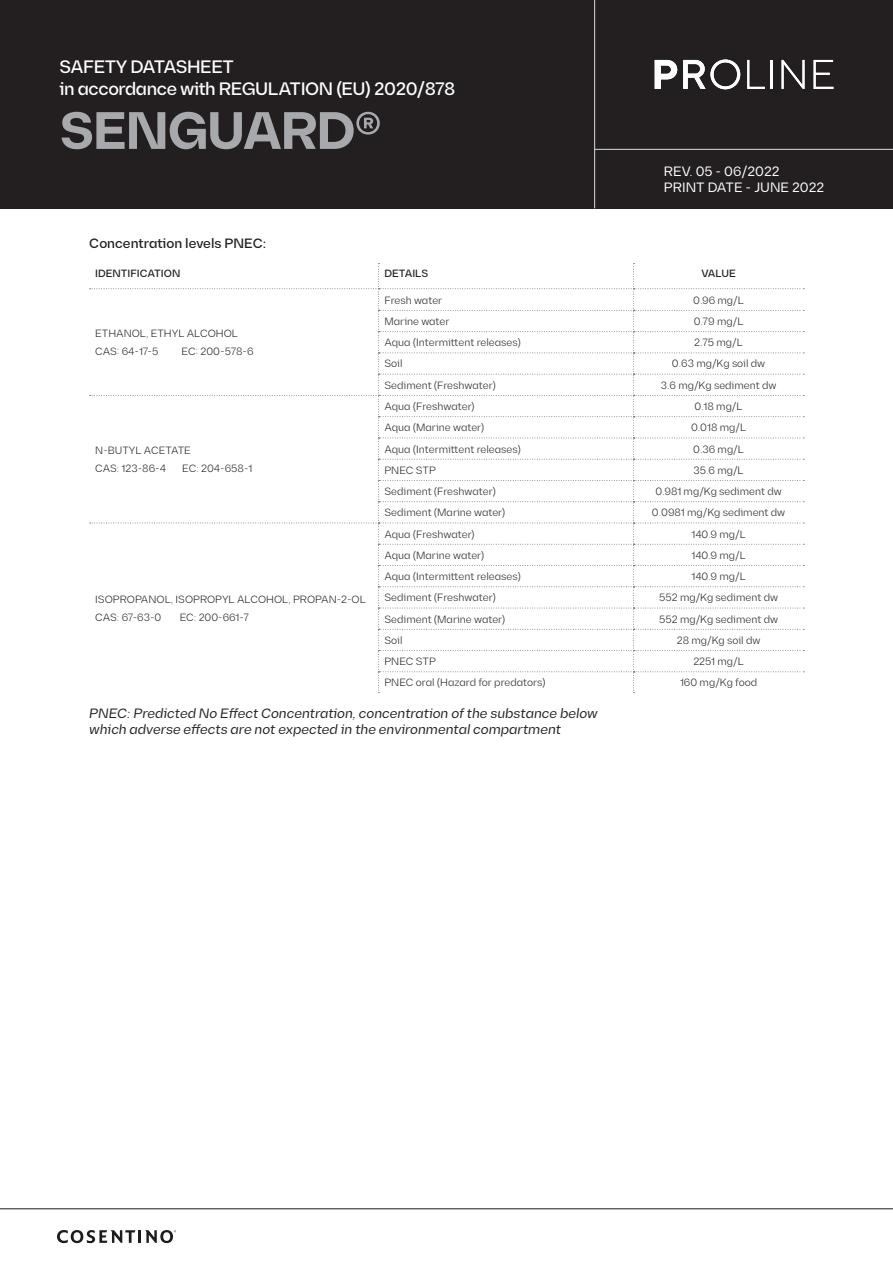
<style>
.page{position:relative;width:893px;height:1263px;background:#fff}
.page>*{position:absolute;margin:0;border:0;box-sizing:border-box;transform-origin:0 0}
.t1{font:700 52.5px "Diagramm";letter-spacing:-.025em;color:#a8a9ad}
.t2{font:500 18px/21.6px "Diagramm";letter-spacing:-.025em;color:#fff}
.Texto_General{font:italic 13.5px/16.2px "Diagramm";color:#231f20}
.t3{font:13.5px/16.2px "Diagramm";color:#fff}
.Subsecciones{font:500 13.5px "Diagramm";color:#231f20}
.t4{font:300 10.5px "Diagramm";color:#231f20}
.t5{font:500 10.5px "Diagramm";color:#231f20}
</style>
<div class="page">
<div style="left:0;top:0;width:893px;height:208px;background:#231f20"></div>
<svg style="left:655px;top:60px;width:22px;height:29px"></svg>
<svg style="left:683px;top:60px;width:57px;height:29px"></svg>
<svg style="left:747px;top:60px;width:18px;height:29px"></svg>
<hr style="left:770px;top:60px;width:2px;height:29px;background:#fff">
<svg style="left:782px;top:60px;width:22px;height:29px"></svg>
<svg style="left:814px;top:60px;width:19px;height:29px"></svg>
<hr style="left:595px;top:149px;width:298px;height:1px;background:#d1d2d4">
<hr style="left:594px;top:0;width:1px;height:208px;background:#d1d2d4">
<hr style="left:0;top:1208px;width:893px;height:1px;background:#1c1c1c">
<svg style="left:57px;top:1230px;width:119px;height:13px"></svg>
<svg style="left:90px;top:263px;width:714px;height:430px"></svg>
<h2 class="t2" style="left:60px;top:56px;width:397px">SAFETY DATASHEET<br>in accordance with REGULATION (EU) 2020/878</h2>
<h1 class="t1" style="left:60px;top:99px;width:324px">SENGUARD®</h1>
<p class="t3" style="left:664px;top:163px;width:162px">REV. 05 - 06/2022<br>PRINT DATE - JUNE 2022</p>
<p class="Subsecciones" style="left:89px;top:236px;width:178px">Concentration levels PNEC:</p>
<p class="t5" style="left:95px;top:267px;width:87px">IDENTIFICATION</p>
<p class="t5" style="left:384px;top:267px;width:45px">DETAILS</p>
<p class="t5" style="left:701px;top:267px;width:36px">VALUE</p>
<p class="t4" style="left:95px;top:327px;width:144px">ETHANOL, ETHYL ALCOHOL</p>
<p class="t4" style="left:95px;top:345px;width:65px">CAS: 64-17-5</p>
<p class="t4" style="left:181px;top:345px;width:74px">EC: 200-578-6</p>
<p class="t4" style="left:95px;top:444px;width:97px">N-BUTYL ACETATE</p>
<p class="t4" style="left:95px;top:462px;width:72px">CAS: 123-86-4</p>
<p class="t4" style="left:182px;top:462px;width:72px">EC: 204-658-1</p>
<p class="t4" style="left:95px;top:593px;width:272px">ISOPROPANOL, ISOPROPYL ALCOHOL, PROPAN-2-OL</p>
<p class="t4" style="left:95px;top:611px;width:68px">CAS: 67-63-0</p>
<p class="t4" style="left:180px;top:611px;width:71px">EC: 200-661-7</p>
<p class="t4" style="left:384px;top:294px;width:59px">Fresh water</p>
<p class="t4" style="left:693px;top:294px;width:52px">0.96 mg/L</p>
<p class="t4" style="left:384px;top:315px;width:67px">Marine water</p>
<p class="t4" style="left:694px;top:315px;width:51px">0.79 mg/L</p>
<p class="t4" style="left:384px;top:336px;width:138px">Aqua (Intermittent releases)</p>
<p class="t4" style="left:694px;top:336px;width:50px">2.75 mg/L</p>
<p class="t4" style="left:384px;top:358px;width:20px">Soil</p>
<p class="t4" style="left:672px;top:358px;width:95px">0.63 mg/Kg soil dw</p>
<p class="t4" style="left:384px;top:379px;width:113px">Sediment (Freshwater)</p>
<p class="t4" style="left:661px;top:379px;width:117px">3.6 mg/Kg sediment dw</p>
<p class="t4" style="left:384px;top:400px;width:92px">Aqua (Freshwater)</p>
<p class="t4" style="left:694px;top:400px;width:50px">0.18 mg/L</p>
<p class="t4" style="left:384px;top:422px;width:102px">Aqua (Marine water)</p>
<p class="t4" style="left:691px;top:422px;width:57px">0.018 mg/L</p>
<p class="t4" style="left:384px;top:443px;width:138px">Aqua (Intermittent releases)</p>
<p class="t4" style="left:693px;top:443px;width:52px">0.36 mg/L</p>
<p class="t4" style="left:384px;top:464px;width:53px">PNEC STP</p>
<p class="t4" style="left:693px;top:464px;width:52px">35.6 mg/L</p>
<p class="t4" style="left:384px;top:485px;width:113px">Sediment (Freshwater)</p>
<p class="t4" style="left:656px;top:485px;width:128px">0.981 mg/Kg sediment dw</p>
<p class="t4" style="left:384px;top:507px;width:123px">Sediment (Marine water)</p>
<p class="t4" style="left:652px;top:507px;width:135px">0.0981 mg/Kg sediment dw</p>
<p class="t4" style="left:384px;top:528px;width:92px">Aqua (Freshwater)</p>
<p class="t4" style="left:691px;top:528px;width:56px">140.9 mg/L</p>
<p class="t4" style="left:384px;top:549px;width:102px">Aqua (Marine water)</p>
<p class="t4" style="left:691px;top:549px;width:56px">140.9 mg/L</p>
<p class="t4" style="left:384px;top:570px;width:138px">Aqua (Intermittent releases)</p>
<p class="t4" style="left:691px;top:570px;width:56px">140.9 mg/L</p>
<p class="t4" style="left:384px;top:592px;width:113px">Sediment (Freshwater)</p>
<p class="t4" style="left:659px;top:592px;width:120px">552 mg/Kg sediment dw</p>
<p class="t4" style="left:384px;top:613px;width:123px">Sediment (Marine water)</p>
<p class="t4" style="left:659px;top:613px;width:120px">552 mg/Kg sediment dw</p>
<p class="t4" style="left:384px;top:634px;width:20px">Soil</p>
<p class="t4" style="left:677px;top:634px;width:85px">28 mg/Kg soil dw</p>
<p class="t4" style="left:384px;top:655px;width:53px">PNEC STP</p>
<p class="t4" style="left:693px;top:655px;width:52px">2251 mg/L</p>
<p class="t4" style="left:384px;top:677px;width:163px">PNEC oral (Hazard for predators)</p>
<p class="t4" style="left:680px;top:677px;width:79px">160 mg/Kg food</p>
<p class="Texto_General" style="left:89px;top:705px;width:510px">PNEC: Predicted No Effect Concentration, concentration of the substance below which adverse effects are not expected in the environmental compartment</p>
</div>
